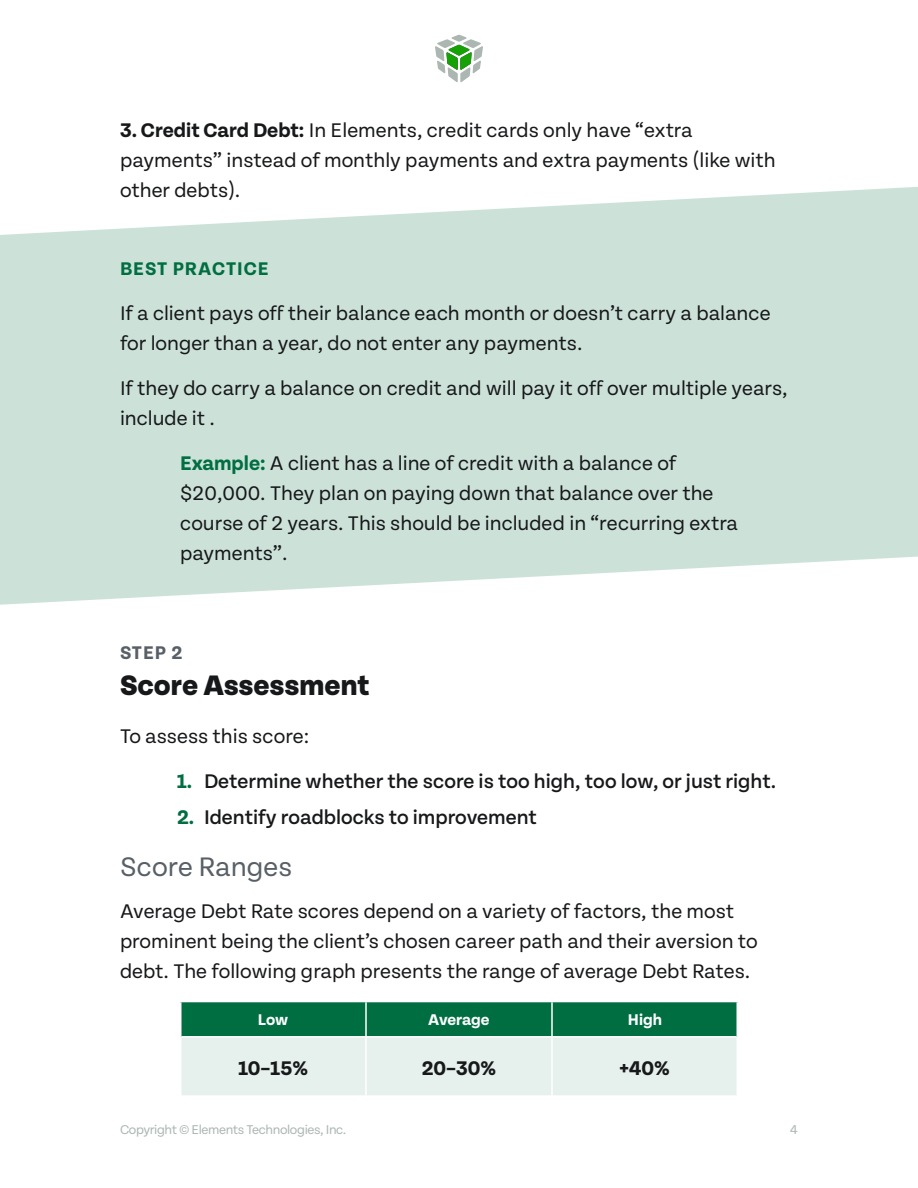
<style>
.page{position:relative;width:918px;height:1188px;background:#fff}
.page>*{position:absolute;margin:0;border:0;box-sizing:border-box;transform-origin:0 0}
.H3_Section_Title{font:800 30px "Tenon";color:#17181a}
.H4_Secondary_Subsect{font:28.5px "Tenon";color:#585f66}
.Body{font:21px/30px "Tenon";color:#17181a}
.Indented_Examples{font:21px/30px "Tenon";color:#17181a}
.t1{font:500 21px "Tenon";color:#17181a}
.Table_-_Data_Style{font:700 21px "Tenon";color:#17181a}
.Color_Block_Title{font:700 19.5px "Tenon";letter-spacing:.05em;color:#016e42}
.Section_Metadata{font:700 19.5px "Tenon";color:#585f66}
.Table_-_Header_Style{font:700 16.5px "Tenon";color:#fff}
.t2{font:13.5px "Tenon";letter-spacing:-.03em;color:#acb7b2}
.s1{font-weight:700}
.s2{font-weight:700;color:#016e42}
</style>
<div class="page">
<svg style="left:0;top:187px;width:918px;height:418px;background:#d1e5dd"></svg>
<svg style="left:435px;top:35px;width:48px;height:47px"></svg>
<svg style="left:182px;top:1002px;width:554px;height:93px;background:#91bfad"></svg>
<svg style="left:180px;top:1002px;width:2px;height:35px"></svg>
<svg style="left:736px;top:1002px;width:2px;height:35px"></svg>
<svg style="left:181px;top:1038px;width:1px;height:57px"></svg>
<svg style="left:736px;top:1038px;width:1px;height:57px"></svg>
<hr style="left:365px;top:1002px;width:2px;height:34px;background:#fff">
<hr style="left:551px;top:1002px;width:2px;height:34px;background:#fff">
<hr style="left:182px;top:1036px;width:184px;height:2px;background:#fff">
<hr style="left:366px;top:1036px;width:186px;height:2px;background:#fff">
<hr style="left:365px;top:1038px;width:2px;height:57px;background:#fff">
<hr style="left:552px;top:1036px;width:184px;height:2px;background:#fff">
<hr style="left:551px;top:1038px;width:2px;height:57px;background:#fff">
<p class="Body" style="left:120px;top:115px;width:657px"><span class="s1">3. Credit Card Debt:</span> In Elements, credit cards only have “extra payments” instead of monthly payments and extra payments (like with other debts).</p>
<p class="Color_Block_Title" style="left:120px;top:258px;width:150px">BEST PRACTICE</p>
<p class="Body" style="left:120px;top:298px;width:652px">If a client pays off their balance each month or doesn’t carry a balance for longer than a year, do not enter any payments.</p>
<p class="Body" style="left:120px;top:373px;width:669px">If they do carry a balance on credit and will pay it off over multiple years, include it .</p>
<p class="Indented_Examples" style="left:180px;top:448px;width:559px"><span class="s2">Example:</span> A client has a line of credit with a balance of $20,000. They plan on paying down that balance over the course of 2 years. This should be included in “recurring extra payments”.</p>
<p class="Section_Metadata" style="left:120px;top:642px;width:64px">STEP 2</p>
<p class="H3_Section_Title" style="left:120px;top:669px;width:251px">Score Assessment</p>
<p class="Body" style="left:120px;top:721px;width:191px">To assess this score:</p>
<p class="t1" style="left:177px;top:770px;width:601px"><span class="s2">1.</span> Determine whether the score is too high, too low, or just right.</p>
<p class="t1" style="left:177px;top:806px;width:361px"><span class="s2">2.</span> Identify roadblocks to improvement</p>
<p class="H4_Secondary_Subsect" style="left:120px;top:852px;width:174px">Score Ranges</p>
<p class="Body" style="left:120px;top:897px;width:639px">Average Debt Rate scores depend on a variety of factors, the most prominent being the client’s chosen career path and their aversion to debt. The following graph presents the range of average Debt Rates.</p>
<p class="Table_-_Header_Style" style="left:258px;top:1011px;width:32px">Low</p>
<p class="Table_-_Header_Style" style="left:428px;top:1011px;width:63px">Average</p>
<p class="Table_-_Header_Style" style="left:628px;top:1011px;width:36px">High</p>
<p class="Table_-_Data_Style" style="left:239px;top:1057px;width:71px">10–15%</p>
<p class="Table_-_Data_Style" style="left:422px;top:1057px;width:76px">20–30%</p>
<p class="Table_-_Data_Style" style="left:619px;top:1057px;width:52px">+40%</p>
<p class="t2" style="left:120px;top:1123px;width:228px">Copyright © Elements Technologies, Inc.</p>
<p class="t2" style="left:790px;top:1123px;width:10px">4</p>
</div>
